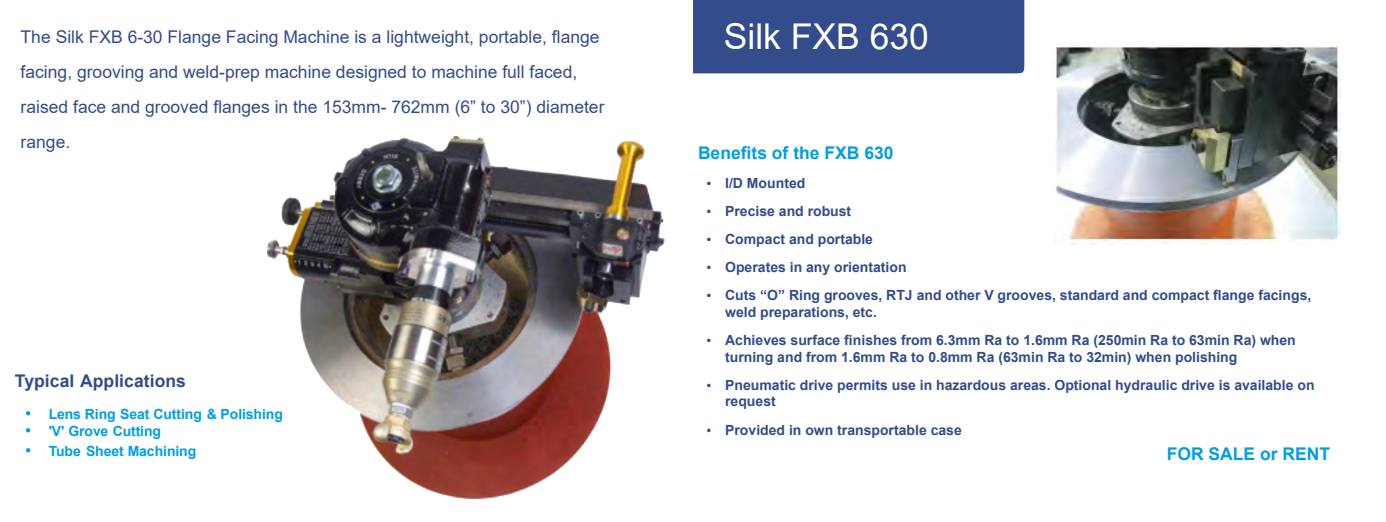
<style>
.page{position:relative;width:1386px;height:522px;background:#fff}
.page>*{position:absolute;margin:0;border:0;box-sizing:border-box;transform-origin:0 0}
.t1{font:35.52px "Arial";color:#fff}
.t2{font:17.5px/35px "Arial";color:#324c8b}
.t3{font:700 17.5px "Arial";color:#009ee3}
.t4{font:700 17.5px "Arial";letter-spacing:.005em;color:#324c8b}
.t5{font:700 14px/16.8px "Arial";color:#324c8b}
.t6{font:700 14px "Arial";letter-spacing:-.005em;color:#009ee3}
.s1{font-family:"Times New Roman";font-weight:400}
.s2{font-family:"Times New Roman";font-weight:400;font-size:17.5px}
</style>
<div class="page">
<div style="left:693px;top:0;width:331px;height:74px;background:#324c8c"></div>
<img style="left:267px;top:135px;width:398px;height:364px">
<img style="left:1055px;top:46px;width:285px;height:198px">
<p class="t2" style="left:21px;top:21px;width:580px">The Silk FXB 6-30 Flange Facing Machine is a lightweight, portable, flange</p>
<h1 class="t1" style="left:723px;top:23px;width:207px">Silk FXB 630</h1>
<p class="t2" style="left:21px;top:56px;width:585px">facing, grooving and weld-prep machine designed to machine full faced, raised face and grooved flanges in the 153mm- 762mm (6” to 30”) diameter range.</p>
<p class="t3" style="left:698px;top:146px;width:197px">Benefits of the FXB 630</p>
<p class="t5" style="left:706px;top:175px;width:100px"><span class="s1">•</span> I/D Mounted</p>
<p class="t5" style="left:706px;top:203px;width:146px"><span class="s1">•</span> Precise and robust</p>
<p class="t5" style="left:706px;top:231px;width:168px"><span class="s1">•</span> Compact and portable</p>
<p class="t5" style="left:706px;top:259px;width:201px"><span class="s1">•</span> Operates in any orientation</p>
<p class="t5" style="left:725px;top:287px;width:587px;text-indent:-19px"><span class="s1">•</span> Cuts “O” Ring grooves, RTJ and other V grooves, standard and compact flange facings, weld preparations, etc.</p>
<p class="t5" style="left:725px;top:332px;width:572px;text-indent:-19px"><span class="s1">•</span> Achieves surface finishes from 6.3mm Ra to 1.6mm Ra (250min Ra to 63min Ra) when turning and from 1.6mm Ra to 0.8mm Ra (63min Ra to 32min) when polishing</p>
<p class="t5" style="left:725px;top:377px;width:591px;text-indent:-19px"><span class="s1">•</span> Pneumatic drive permits use in hazardous areas. Optional hydraulic drive is available on request</p>
<p class="t5" style="left:706px;top:422px;width:257px"><span class="s1">•</span> Provided in own transportable case</p>
<p class="t3" style="left:1166px;top:447px;width:165px">FOR SALE or RENT</p>
<p class="t4" style="left:15px;top:374px;width:172px">Typical Applications</p>
<p class="t6" style="left:25px;top:408px;width:259px"><span class="s2">•</span> Lens Ring Seat Cutting &amp; Polishing</p>
<p class="t6" style="left:25px;top:425px;width:137px"><span class="s2">•</span> 'V' Grove Cutting</p>
<p class="t6" style="left:25px;top:445px;width:172px"><span class="s2">•</span> Tube Sheet Machining</p>
</div>
